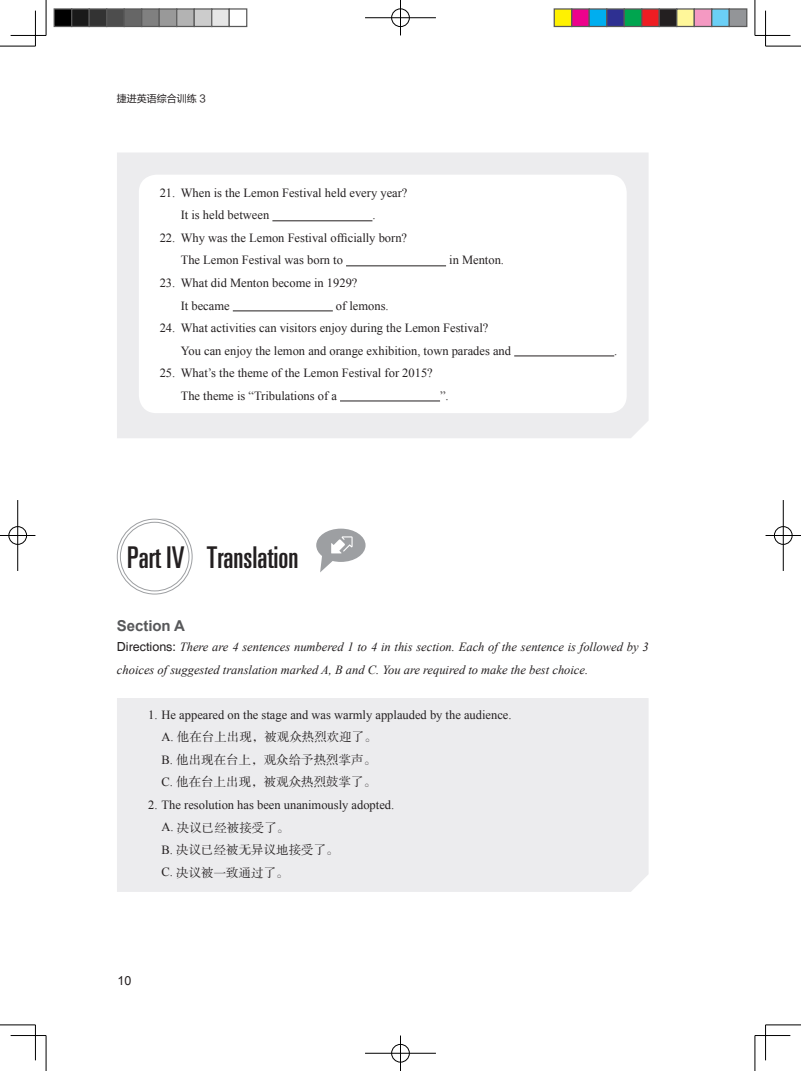
<style>
.page{position:relative;width:801px;height:1071px;background:#fff}
.page>*{position:absolute;margin:0;border:0;box-sizing:border-box;transform-origin:0 0}
.t1{font:ultra-condensed 30px "Univers";color:#231f20}
.t2{font:700 15px "Arial";letter-spacing:-.005em;color:#57585a}
.t3{font:12.5px/22.5px "Times New Roman";color:#231f20}
.t4{font:italic 12.5px/22.5px "Times New Roman";color:#231f20}
.t5{font:12.5px/22.5px "FZSSK GBK1 0";color:#231f20;text-align:justify}
.t6{font:12.5px "Arial";color:#231f20}
.t7{font:10px "FZLTHK GBK1 0";color:#231f20}
.s1{font-family:"Helvetica";font-style:normal}
.s2{font-family:"Times New Roman"}
</style>
<div class="page">
<div style="left:117px;top:698px;width:531px;height:193px;background:#ececee"></div>
<div style="left:117px;top:153px;width:531px;height:285px;background:#ececee"></div>
<div style="left:139px;top:175px;width:488px;height:238px;background:#fff;border-radius:18px"></div>
<hr style="left:272px;top:220px;width:100px;height:1px;background:#231f20">
<hr style="left:346px;top:265px;width:100px;height:1px;background:#231f20">
<hr style="left:233px;top:310px;width:100px;height:1px;background:#231f20">
<hr style="left:514px;top:355px;width:100px;height:1px;background:#231f20">
<hr style="left:340px;top:400px;width:100px;height:1px;background:#231f20">
<div style="left:117px;top:518px;width:75px;height:76px;border:1px solid #9d9fa2;border-radius:50%"></div>
<div style="left:120px;top:522px;width:69px;height:69px;border:1px solid #9d9fa2;border-radius:50%"></div>
<svg style="left:316px;top:528px;width:49px;height:44px"></svg>
<hr style="left:0;top:46px;width:35px;height:1px;background:#000">
<hr style="left:765px;top:46px;width:36px;height:1px;background:#000">
<hr style="left:0;top:1024px;width:35px;height:1px;background:#000">
<hr style="left:765px;top:1024px;width:36px;height:1px;background:#000">
<hr style="left:46px;top:0;width:1px;height:35px;background:#000">
<hr style="left:46px;top:1035px;width:1px;height:35px;background:#000">
<hr style="left:755px;top:0;width:1px;height:35px;background:#000">
<hr style="left:755px;top:1035px;width:1px;height:35px;background:#000">
<hr style="left:11px;top:35px;width:35px;height:1px;background:#000">
<hr style="left:755px;top:35px;width:35px;height:1px;background:#000">
<hr style="left:11px;top:1034px;width:35px;height:1px;background:#000">
<hr style="left:755px;top:1034px;width:35px;height:1px;background:#000">
<hr style="left:35px;top:11px;width:1px;height:35px;background:#000">
<hr style="left:35px;top:1024px;width:1px;height:35px;background:#000">
<hr style="left:765px;top:11px;width:1px;height:35px;background:#000">
<hr style="left:765px;top:1024px;width:1px;height:35px;background:#000">
<div style="left:391px;top:8px;width:19px;height:19px;border:2px solid #fff;border-radius:50%"></div>
<hr style="left:365px;top:17px;width:71px;height:1px;background:#fff">
<div style="left:391px;top:9px;width:18px;height:18px;border:1px solid #000;border-radius:50%"></div>
<hr style="left:365px;top:18px;width:71px;height:1px;background:#000">
<hr style="left:400px;top:0;width:1px;height:35px;background:#000">
<div style="left:391px;top:1043px;width:19px;height:19px;border:2px solid #fff;border-radius:50%"></div>
<div style="left:391px;top:1043px;width:18px;height:18px;border:1px solid #000;border-radius:50%"></div>
<hr style="left:365px;top:1052px;width:71px;height:1px;background:#000">
<hr style="left:400px;top:1035px;width:1px;height:35px;background:#000">
<div style="left:8px;top:525px;width:19px;height:20px;border:2px solid #fff;border-radius:50%"></div>
<hr style="left:0;top:534px;width:35px;height:2px;background:#fff">
<hr style="left:17px;top:500px;width:1px;height:70px;background:#fff">
<div style="left:9px;top:526px;width:18px;height:18px;border:1px solid #000;border-radius:50%"></div>
<hr style="left:0;top:535px;width:35px;height:1px;background:#000">
<hr style="left:18px;top:500px;width:1px;height:70px;background:#000">
<div style="left:773px;top:525px;width:20px;height:20px;border:2px solid #fff;border-radius:50%"></div>
<hr style="left:765px;top:534px;width:36px;height:2px;background:#fff">
<hr style="left:782px;top:500px;width:2px;height:70px;background:#fff">
<div style="left:774px;top:526px;width:18px;height:18px;border:1px solid #000;border-radius:50%"></div>
<hr style="left:765px;top:535px;width:36px;height:1px;background:#000">
<hr style="left:783px;top:500px;width:1px;height:70px;background:#000">
<div style="left:54px;top:9px;width:18px;height:17px;background:#000"></div>
<div style="left:54px;top:8px;width:18px;height:19px;border:1px solid #595959"></div>
<div style="left:72px;top:9px;width:17px;height:17px;background:#1a1a1a"></div>
<div style="left:71px;top:8px;width:19px;height:19px;border:1px solid #595959"></div>
<div style="left:89px;top:9px;width:18px;height:17px;background:#333"></div>
<div style="left:89px;top:8px;width:18px;height:19px;border:1px solid #595959"></div>
<div style="left:107px;top:9px;width:17px;height:17px;background:#4d4d4d"></div>
<div style="left:106px;top:8px;width:19px;height:19px;border:1px solid #595959"></div>
<div style="left:124px;top:9px;width:18px;height:17px;background:#666"></div>
<div style="left:124px;top:8px;width:18px;height:19px;border:1px solid #595959"></div>
<div style="left:142px;top:9px;width:17px;height:17px;background:#808080"></div>
<div style="left:141px;top:8px;width:19px;height:19px;border:1px solid #595959"></div>
<div style="left:159px;top:9px;width:18px;height:17px;background:#999"></div>
<div style="left:159px;top:8px;width:18px;height:19px;border:1px solid #595959"></div>
<div style="left:177px;top:9px;width:17px;height:17px;background:#b3b3b3"></div>
<div style="left:176px;top:8px;width:19px;height:19px;border:1px solid #595959"></div>
<div style="left:194px;top:9px;width:18px;height:17px;background:#ccc"></div>
<div style="left:194px;top:8px;width:18px;height:19px;border:1px solid #595959"></div>
<div style="left:212px;top:9px;width:17px;height:17px;background:#e6e6e6"></div>
<div style="left:211px;top:8px;width:19px;height:19px;border:1px solid #595959"></div>
<div style="left:229px;top:8px;width:18px;height:19px;border:1px solid #595959"></div>
<div style="left:554px;top:9px;width:18px;height:17px;background:#fff101"></div>
<div style="left:553px;top:8px;width:19px;height:19px;border:1px solid #595959"></div>
<div style="left:572px;top:9px;width:17px;height:17px;background:#ed028c"></div>
<div style="left:571px;top:8px;width:19px;height:19px;border:1px solid #595959"></div>
<div style="left:589px;top:9px;width:18px;height:17px;background:#00aeef"></div>
<div style="left:588px;top:8px;width:19px;height:19px;border:1px solid #595959"></div>
<div style="left:607px;top:9px;width:17px;height:17px;background:#2e3092"></div>
<div style="left:606px;top:8px;width:19px;height:19px;border:1px solid #595959"></div>
<div style="left:624px;top:9px;width:18px;height:17px;background:#00a54f"></div>
<div style="left:623px;top:8px;width:19px;height:19px;border:1px solid #595959"></div>
<div style="left:642px;top:9px;width:17px;height:17px;background:#ee1d23"></div>
<div style="left:641px;top:8px;width:19px;height:19px;border:1px solid #595959"></div>
<div style="left:659px;top:9px;width:18px;height:17px;background:#231f20"></div>
<div style="left:658px;top:8px;width:19px;height:19px;border:1px solid #595959"></div>
<div style="left:677px;top:9px;width:17px;height:17px;background:#fff79a"></div>
<div style="left:676px;top:8px;width:19px;height:19px;border:1px solid #595959"></div>
<div style="left:694px;top:9px;width:18px;height:17px;background:#f499c2"></div>
<div style="left:693px;top:8px;width:19px;height:19px;border:1px solid #595959"></div>
<div style="left:712px;top:9px;width:17px;height:17px;background:#6bcff6"></div>
<div style="left:711px;top:8px;width:19px;height:19px;border:1px solid #595959"></div>
<div style="left:729px;top:9px;width:18px;height:17px;background:#939598"></div>
<div style="left:728px;top:8px;width:19px;height:19px;border:1px solid #595959"></div>
<p class="t7" style="left:117px;top:93px;width:90px">捷进英语综合训练 3</p>
<p class="t3" style="left:181px;top:181px;width:228px;text-indent:-21px">21. When is the Lemon Festival held every year?<br>It is held between</p>
<p class="t3" style="left:372px;top:204px;width:5px">.</p>
<p class="t3" style="left:181px;top:226px;width:228px;text-indent:-21px">22. Why was the Lemon Festival officially born?<br>The Lemon Festival was born to</p>
<p class="t3" style="left:449px;top:249px;width:56px">in Menton.</p>
<p class="t3" style="left:181px;top:271px;width:178px;text-indent:-21px">23. What did Menton become in 1929?<br>It became</p>
<p class="t3" style="left:336px;top:294px;width:54px">of lemons.</p>
<p class="t3" style="left:181px;top:316px;width:332px;text-indent:-21px">24. What activities can visitors enjoy during the Lemon Festival?<br>You can enjoy the lemon and orange exhibition, town parades and</p>
<p class="t3" style="left:181px;top:361px;width:254px;text-indent:-21px">25. What’s the theme of the Lemon Festival for 2015?<br>The theme is “Tribulations of a</p>
<p class="t3" style="left:440px;top:384px;width:10px">”.</p>
<h1 class="t1" style="left:127px;top:540px;width:173px">Part IV Translation</h1>
<p class="t3" style="left:614px;top:339px;width:5px">.</p>
<p class="t2" style="left:117px;top:615px;width:70px">Section A</p>
<p class="t4" style="left:117px;top:635px;width:533px"><span class="s1">Directions:</span> There are 4 sentences numbered 1 to 4 in this section. Each of the sentence is followed by 3 choices of suggested translation marked A, B and C. You are required to make the best choice.</p>
<p class="t3" style="left:148px;top:702px;width:365px">1. He appeared on the stage and was warmly applauded by the audience.</p>
<p class="t5" style="left:162px;top:726px;width:217px"><span class="s2">A.</span> 他在台上出现，被观众热烈欢迎了。<span class="s2">B.</span> 他出现在台上，观众给予热烈掌声。<span class="s2">C.</span> 他在台上出现，被观众热烈鼓掌了。</p>
<p class="t3" style="left:148px;top:792px;width:248px">2. The resolution has been unanimously adopted.</p>
<p class="t5" style="left:162px;top:816px;width:179px;text-align:left"><span class="s2">A.</span> 决议已经被接受了。<br><span class="s2">B.</span> 决议已经被无异议地接受了。<br><span class="s2">C.</span> 决议被一致通过了。</p>
<p class="t6" style="left:118px;top:972px;width:15px">10</p>
</div>
